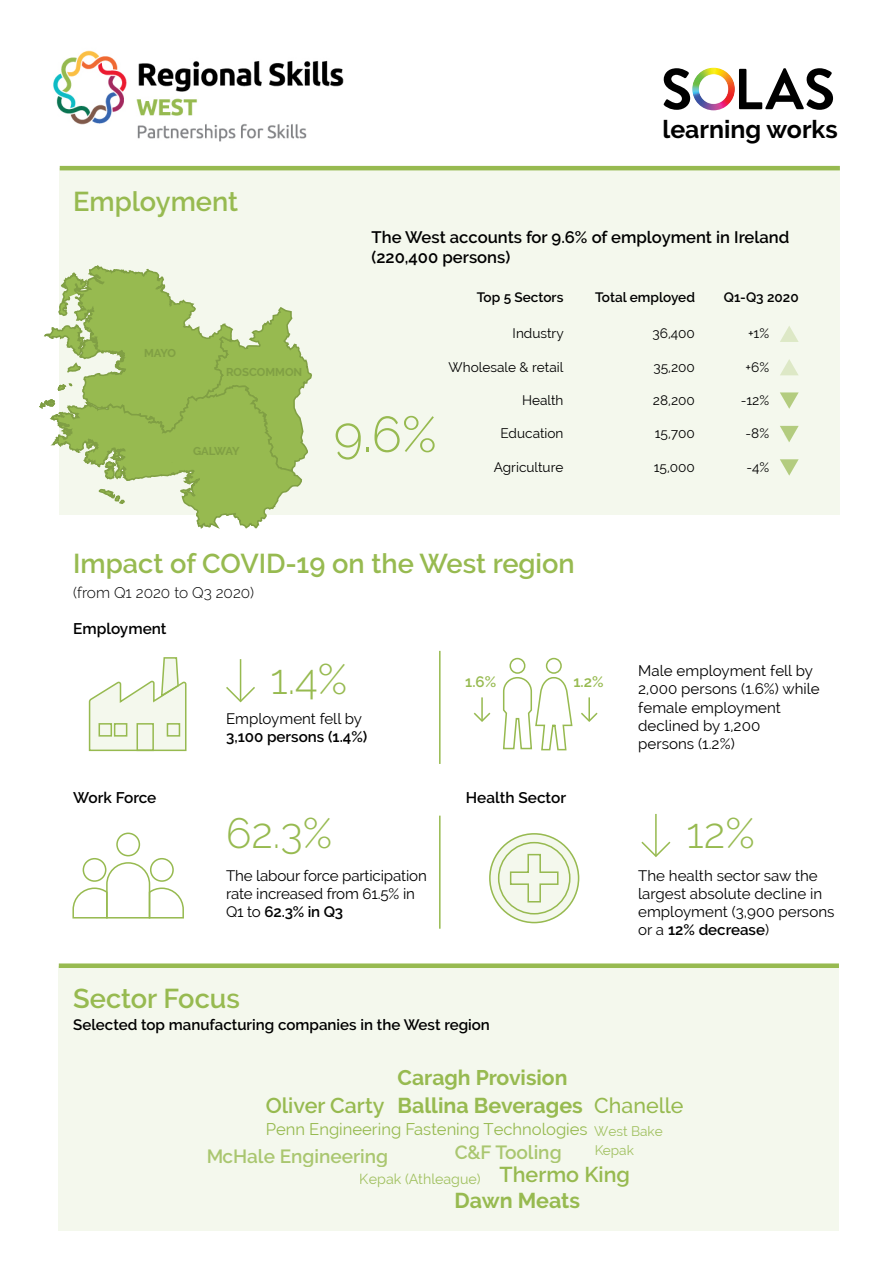
<style>
.page{position:relative;width:893px;height:1263px;background:#fff}
.page>*{position:absolute;margin:0;border:0;box-sizing:border-box;transform-origin:0 0}
.t1{font:300 50.1px "Raleway";color:#97ba50}
.t2{font:300 42.3px "Raleway";color:#97ba50}
.t3{font:600 27.15px "Raleway";color:#97ba50}
.t4{font:700 24.9px "Raleway";color:#000}
.t5{font:700 21.45px "Raleway";color:#97ba50}
.t6{font:600 21.45px "Raleway";color:#97ba50}
.t7{font:500 21.45px "Raleway";color:#97ba50}
.t8{font:700 21.15px "Raleway";color:#97ba50}
.t9{font:600 19.05px "Raleway";color:#97ba50}
.t10{font:600 16.65px/20px "Raleway";color:#000}
.t11{font:16.65px "Raleway";color:#97ba50}
.t12{font:600 15.45px "Raleway";color:#000}
.t13{font:300 15.45px "Raleway";color:#000}
.t14{font:15.15px/18.1px "Raleway";color:#000}
.t15{font:15.15px/18.1px "Raleway";color:#000}
.t16{font:600 15.15px "Raleway";color:#000}
.t17{font:600 15.15px "Raleway";color:#97ba50}
.t18{font:14.25px "Raleway";color:#97ba50}
.t19{font:13.65px "Raleway";color:#000}
.t20{font:600 13.65px "Raleway";color:#000}
.t21{font:13.65px "Raleway";color:#97ba50}
.t22{font:700 11.4px "Raleway";color:#7e9d43}
.s1{font-weight:600}
</style>
<div class="page">
<svg style="left:39px;top:257px;width:228px;height:272px"></svg>
<svg style="left:663px;top:68px;width:27px;height:42px"></svg>
<svg style="left:739px;top:68px;width:94px;height:42px"></svg>
<img style="left:692px;top:68px;width:43px;height:42px">
<img style="left:53px;top:50px;width:291px;height:92px">
<svg style="left:490px;top:834px;width:89px;height:88px;background:#e8f0d9"></svg>
<div style="left:489px;top:833px;width:90px;height:90px;border:2px solid #97ba50;border-radius:50%"></div>
<svg style="left:60px;top:170px;width:780px;height:345px;background:#e4edd3"></svg>
<div style="left:59px;top:966px;width:780px;height:264px;background:#f4f8ed"></div>
<hr style="left:60px;top:166px;width:780px;height:4px;background:#97ba50">
<div style="left:59px;top:963px;width:780px;height:5px;background:#97ba50"></div>
<hr style="left:439px;top:651px;width:2px;height:113px;background:#97ba50">
<hr style="left:439px;top:816px;width:2px;height:113px;background:#97ba50">
<svg style="left:780px;top:326px;width:19px;height:16px"></svg>
<svg style="left:780px;top:359px;width:19px;height:16px"></svg>
<svg style="left:780px;top:392px;width:19px;height:17px"></svg>
<svg style="left:780px;top:426px;width:19px;height:16px"></svg>
<svg style="left:780px;top:459px;width:19px;height:17px"></svg>
<div style="left:116px;top:832px;width:24px;height:24px;border:2px solid #97ba50;border-radius:50%"></div>
<div style="left:150px;top:858px;width:24px;height:24px;border:2px solid #97ba50;border-radius:50%"></div>
<div style="left:83px;top:858px;width:23px;height:24px;border:2px solid #97ba50;border-radius:50%"></div>
<svg style="left:72px;top:861px;width:112px;height:58px"></svg>
<svg style="left:88px;top:657px;width:99px;height:95px"></svg>
<div style="left:99px;top:723px;width:13px;height:14px;border:2px solid #97ba50"></div>
<div style="left:114px;top:723px;width:13px;height:14px;border:2px solid #97ba50"></div>
<div style="left:167px;top:723px;width:13px;height:14px;border:2px solid #97ba50"></div>
<div style="left:137px;top:723px;width:17px;height:28px;border:2px solid #97ba50"></div>
<hr style="left:240px;top:659px;width:1px;height:42px;background:#97ba50">
<svg style="left:226px;top:685px;width:29px;height:18px"></svg>
<hr style="left:655px;top:814px;width:2px;height:42px;background:#97ba50">
<svg style="left:641px;top:840px;width:30px;height:17px"></svg>
<div style="left:509px;top:658px;width:16px;height:16px;border:2px solid #97ba50;border-radius:50%"></div>
<svg style="left:502px;top:677px;width:71px;height:74px"></svg>
<div style="left:546px;top:658px;width:16px;height:16px;border:2px solid #97ba50;border-radius:50%"></div>
<hr style="left:481px;top:697px;width:2px;height:24px;background:#97ba50">
<svg style="left:473px;top:711px;width:18px;height:11px"></svg>
<hr style="left:588px;top:697px;width:2px;height:24px;background:#97ba50">
<svg style="left:581px;top:711px;width:17px;height:11px"></svg>
<h3 class="t3" style="left:73px;top:186px;width:166px">Employment</h3>
<p class="t22" style="left:144px;top:347px;width:33px">MAYO</p>
<p class="t22" style="left:226px;top:366px;width:78px">ROSCOMMON</p>
<p class="t22" style="left:193px;top:444px;width:48px">GALWAY</p>
<h3 class="t4" style="left:662px;top:115px;width:177px">learning works</h3>
<p class="t10" style="left:372px;top:227px;width:419px">The West accounts for 9.6% of employment in Ireland (220,400 persons)</p>
<h1 class="t1" style="left:334px;top:405px;width:105px">9.6%</h1>
<p class="t20" style="left:477px;top:289px;width:88px">Top 5 Sectors</p>
<p class="t19" style="left:513px;top:325px;width:53px">Industry</p>
<p class="t19" style="left:449px;top:359px;width:116px">Wholesale &amp; retail</p>
<p class="t19" style="left:522px;top:392px;width:43px">Health</p>
<p class="t19" style="left:501px;top:426px;width:64px">Education</p>
<p class="t19" style="left:494px;top:459px;width:71px">Agriculture</p>
<p class="t20" style="left:595px;top:289px;width:101px">Total employed</p>
<p class="t19" style="left:653px;top:325px;width:44px">36,400</p>
<p class="t19" style="left:653px;top:359px;width:43px">35,200</p>
<p class="t19" style="left:653px;top:392px;width:44px">28,200</p>
<p class="t19" style="left:655px;top:426px;width:42px">15,700</p>
<p class="t19" style="left:654px;top:459px;width:43px">15,000</p>
<p class="t20" style="left:724px;top:289px;width:76px">Q1-Q3 2020</p>
<p class="t19" style="left:748px;top:325px;width:23px">+1%</p>
<p class="t19" style="left:745px;top:359px;width:25px">+6%</p>
<p class="t19" style="left:741px;top:392px;width:30px">-12%</p>
<p class="t19" style="left:746px;top:426px;width:25px">-8%</p>
<p class="t19" style="left:746px;top:459px;width:24px">-4%</p>
<h3 class="t3" style="left:73px;top:548px;width:503px">Impact of COVID-19 on the West region</h3>
<p class="t13" style="left:73px;top:583px;width:182px">(from Q1 2020 to Q3 2020)</p>
<p class="t12" style="left:73px;top:620px;width:95px">Employment</p>
<p class="t12" style="left:73px;top:789px;width:85px">Work Force</p>
<h2 class="t2" style="left:270px;top:654px;width:78px">1.4%</h2>
<p class="t14" style="left:226px;top:710px;width:138px">Employment fell by</p>
<p class="t16" style="left:226px;top:728px;width:143px">3,100 persons (1.4%)</p>
<h2 class="t2" style="left:226px;top:808px;width:108px">62.3%</h2>
<p class="t14" style="left:226px;top:866px;width:202px">The labour force participation rate increased from 61.5% in<br>Q1 to <span class="s1">62.3% in Q3</span></p>
<h3 class="t3" style="left:73px;top:983px;width:168px">Sector Focus</h3>
<p class="t17" style="left:465px;top:673px;width:32px">1.6%</p>
<p class="t17" style="left:573px;top:673px;width:32px">1.2%</p>
<p class="t12" style="left:466px;top:789px;width:102px">Health Sector</p>
<p class="t16" style="left:73px;top:1015px;width:418px">Selected top manufacturing companies in the West region</p>
<h3 class="t8" style="left:398px;top:1066px;width:171px">Caragh Provision</h3>
<p class="t15" style="left:638px;top:662px;width:183px">Male employment fell by<br>2,000 persons (1.6%) while female employment declined by 1,200 persons (1.2%)</p>
<h2 class="t2" style="left:687px;top:809px;width:70px">12%</h2>
<p class="t14" style="left:638px;top:866px;width:198px">The health sector saw the largest absolute decline in employment (3,900 persons or a <span class="s1">12% decrease</span>)</p>
<h3 class="t6" style="left:266px;top:1093px;width:120px">Oliver Carty</h3>
<h3 class="t5" style="left:398px;top:1093px;width:187px">Ballina Beverages</h3>
<h3 class="t7" style="left:594px;top:1093px;width:91px">Chanelle</h3>
<p class="t11" style="left:266px;top:1120px;width:323px">Penn Engineering Fastening Technologies</p>
<p class="t21" style="left:594px;top:1123px;width:70px">West Bake</p>
<p class="t9" style="left:206px;top:1145px;width:184px">McHale Engineering</p>
<p class="t9" style="left:454px;top:1141px;width:109px">C&amp;F Tooling</p>
<p class="t21" style="left:594px;top:1142px;width:41px">Kepak</p>
<h3 class="t6" style="left:500px;top:1162px;width:132px">Thermo King</h3>
<p class="t18" style="left:360px;top:1171px;width:122px">Kepak (Athleague)</p>
<h3 class="t5" style="left:454px;top:1188px;width:127px">Dawn Meats</h3>
</div>
